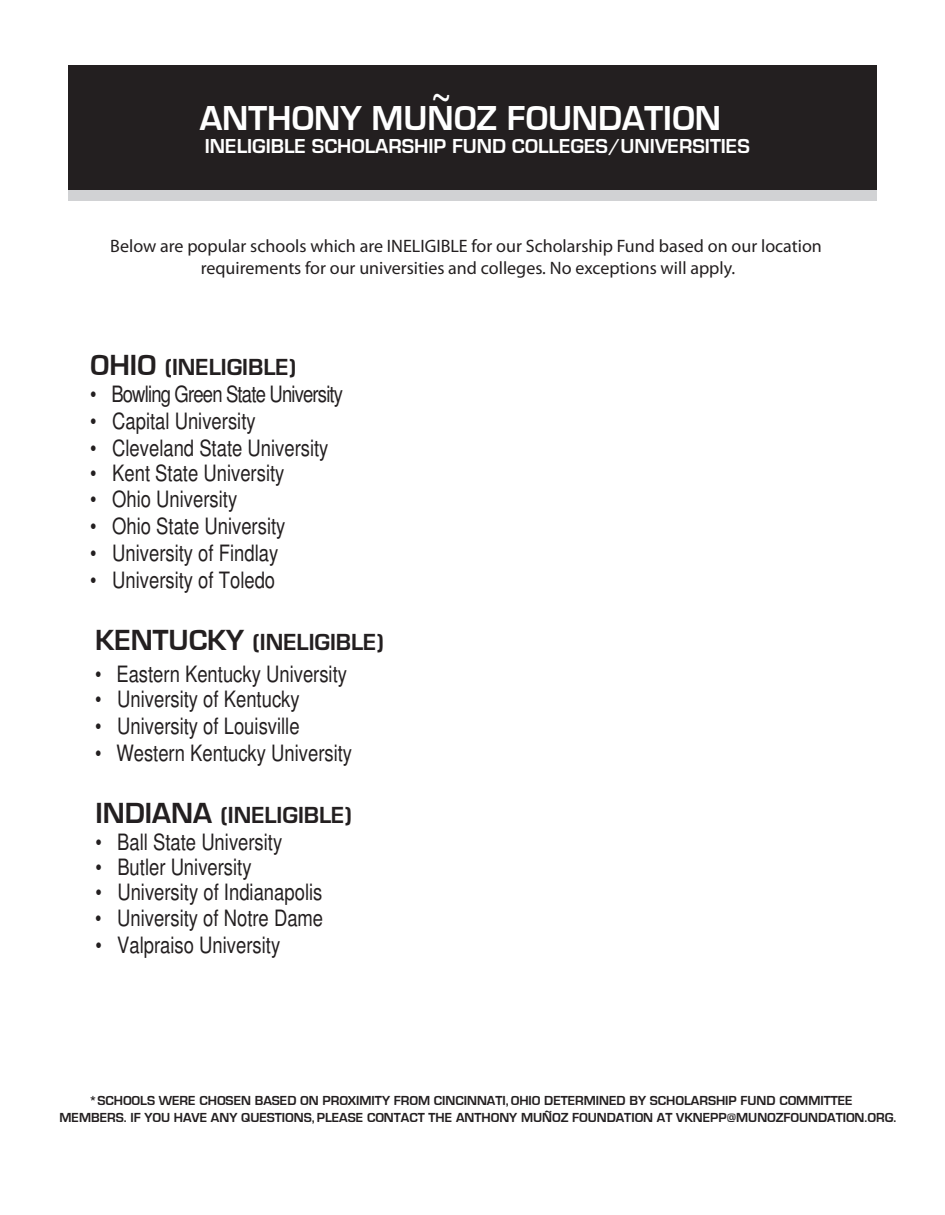
<style>
.page{position:relative;width:945px;height:1215px;background:#fff}
.page>*{position:absolute;margin:0;border:0;box-sizing:border-box;transform-origin:0 0}
.t1{font:condensed 45px "Helvetica";color:#fff}
.t2{font:700 35.7px "Eurostile";color:#fff}
.t3{font:700 24px "Eurostile";color:#231f20}
.t4{font:condensed 22.5px "Helvetica";color:#231f20}
.t5{font:condensed 22.5px "Helvetica";letter-spacing:-.035em;color:#231f20}
.t6{font:700 20.85px "Eurostile";color:#fff}
.t7{font:700 19.5px "Eurostile";color:#231f20}
.t8{font:18px/21.6px "Myriad Pro";color:#231f20;text-align:center}
.t9{font:700 13.5px/16.8px "Eurostile";color:#231f20}
.s1{font-size:30px}
</style>
<div class="page">
<div style="left:68px;top:65px;width:809px;height:126px;background:#231f20"></div>
<div style="left:68px;top:191px;width:809px;height:10px;background:#d1d2d4"></div>
<h1 class="t1" style="left:430px;top:70px;width:23px">~</h1>
<h2 class="t2" style="left:200px;top:104px;width:523px">ANTHONY MUNOZ FOUNDATION</h2>
<p class="t6" style="left:205px;top:137px;width:547px">INELIGIBLE SCHOLARSHIP FUND COLLEGES/UNIVERSITIES</p>
<p class="t8" style="left:110px;top:235px;width:713px">Below are popular schools which are INELIGIBLE for our Scholarship Fund based on our location requirements for our universities and colleges. No exceptions will apply.</p>
<p class="t3" style="left:90px;top:357px;width:207px"><span class="s1">OHIO</span> (INELIGIBLE)</p>
<p class="t5" style="left:90px;top:380px;width:254px">• Bowling Green State University</p>
<p class="t4" style="left:90px;top:407px;width:167px">• Capital University</p>
<p class="t4" style="left:90px;top:434px;width:240px">• Cleveland State University</p>
<p class="t4" style="left:90px;top:485px;width:148px">• Ohio University</p>
<p class="t4" style="left:90px;top:512px;width:197px">• Ohio State University</p>
<p class="t4" style="left:90px;top:539px;width:189px">• University of Findlay</p>
<p class="t4" style="left:90px;top:566px;width:186px">• University of Toledo</p>
<p class="t3" style="left:95px;top:632px;width:290px"><span class="s1">KENTUCKY</span> (INELIGIBLE)</p>
<p class="t4" style="left:95px;top:686px;width:206px">• University of Kentucky</p>
<p class="t4" style="left:95px;top:713px;width:206px">• University of Louisville</p>
<p class="t4" style="left:95px;top:740px;width:258px">• Western Kentucky University</p>
<p class="t3" style="left:95px;top:805px;width:258px"><span class="s1">INDIANA</span> (INELIGIBLE)</p>
<p class="t4" style="left:95px;top:828px;width:188px">• Ball State University</p>
<p class="t4" style="left:90px;top:460px;width:196px">• Kent State University</p>
<p class="t4" style="left:95px;top:661px;width:253px">• Eastern Kentucky University</p>
<p class="t4" style="left:96px;top:853px;width:158px">• Butler University</p>
<p class="t4" style="left:96px;top:879px;width:228px">• University of Indianapolis</p>
<p class="t4" style="left:95px;top:905px;width:229px">• University of Notre Dame</p>
<p class="t4" style="left:95px;top:932px;width:186px">• Valpraiso University</p>
<p class="t9" style="left:60px;top:1093px;width:838px;text-indent:29px">*SCHOOLS WERE CHOSEN BASED ON PROXIMITY FROM CINCINNATI, OHIO DETERMINED BY SCHOLARSHIP FUND COMMITTEE<br>MEMBERS. IF YOU HAVE ANY QUESTIONS,PLEASE CONTACT THE ANTHONY MUNOZ FOUNDATION AT VKNEPP@MUNOZFOUNDATION.ORG.</p>
<p class="t7" style="left:544px;top:1109px;width:11px">~</p>
</div>
